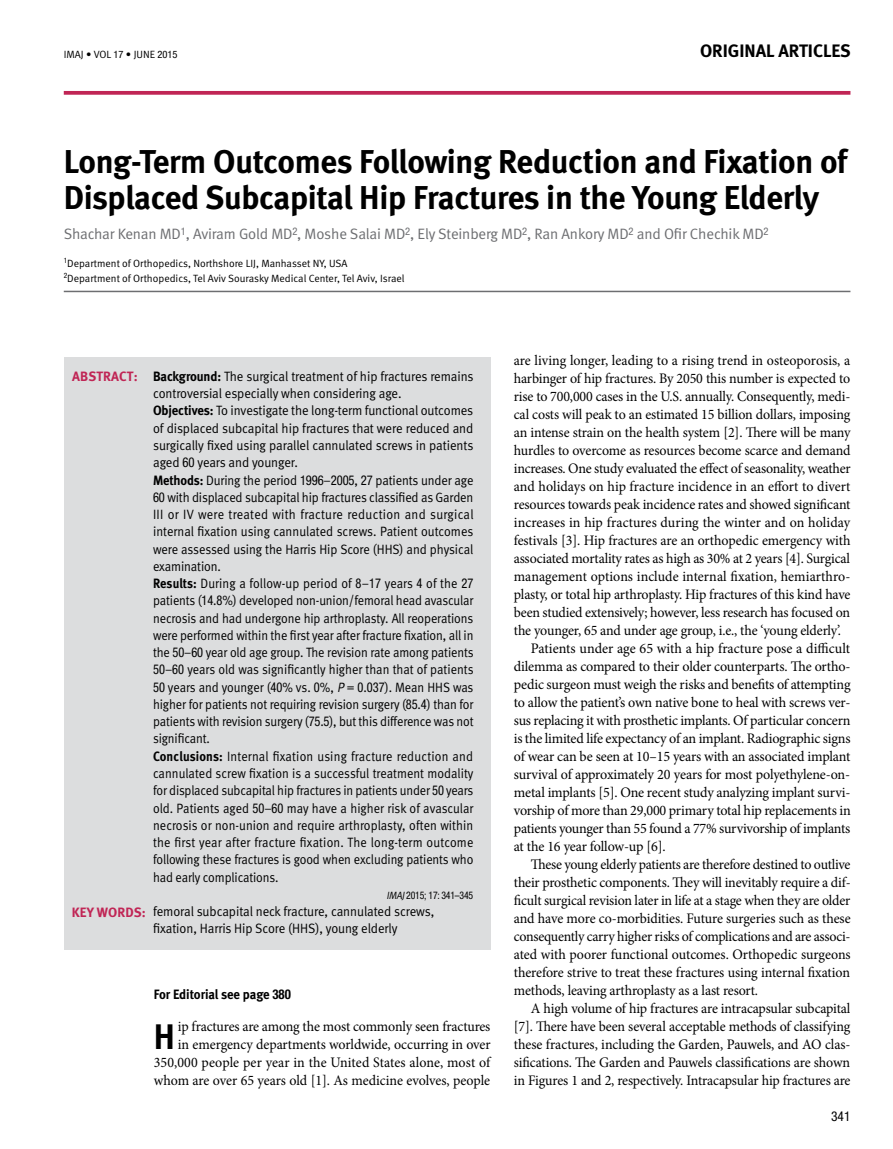
<style>
.page{position:relative;width:893px;height:1149px;background:#fff}
.page>*{position:absolute;margin:0;border:0;box-sizing:border-box;transform-origin:0 0}
.t1{font:700 35.4px "Meta";color:#000;scale:.96 1}
.t2{font:700 33px/36px "Meta";letter-spacing:-.01em;color:#000}
.t3{font:700 18px "Meta";color:#000}
.t4{font:15px "Meta Normal";letter-spacing:-.01em;color:#6d6e71}
.t5{font:14.55px/18px "Minion Pro";letter-spacing:-.01em;color:#000;text-align:right;scale:.96 1}
.t6{font:14.55px "Minion Pro";letter-spacing:-.01em;color:#000}
.t7{font:13.5px/17.2px "Meta Normal";letter-spacing:-.01em;color:#000;scale:.95 1}
.t8{font:700 13.5px "Meta";letter-spacing:-.01em;color:#000;scale:.95 1}
.t9{font:700 13.5px "Meta";letter-spacing:.01em;color:#c02555}
.t10{font:condensed 13.5px "Helvetica Neue";color:#000}
.t11{font:10.5px/15px "Meta Normal";color:#000}
.t12{font:condensed 10.5px "Helvetica Neue";letter-spacing:-.02em;color:#000;scale:.93 1}
.s1{font-family:"Helvetica Neue";font-stretch:condensed;font-size:10.2px}
.s2{font-family:"Meta";font-weight:700}
.s3{font-family:"Helvetica Neue";font-stretch:condensed}
.s4{font-style:italic}
.s5{font-family:"Meta Normal";font-style:italic;font-stretch:normal}
</style>
<div class="page">
<svg style="left:64px;top:91px;width:786px;height:4px;background:#c43460"></svg>
<div style="left:64px;top:357px;width:426px;height:593px;background:#dcddde"></div>
<hr style="left:64px;top:290px;width:786px;height:2px;background:#6d6e71">
<p class="t11" style="left:64px;top:46px;width:115px">IMAJ • VOL <span class="s1">17</span> • june <span class="s1">2015</span></p>
<p class="t3" style="left:700px;top:40px;width:152px">Original Articles</p>
<h2 class="t2" style="left:64px;top:143px;width:785px">Long-Term Outcomes Following Reduction and Fixation of<br>Displaced Subcapital Hip Fractures in the Young Elderly</h2>
<p class="t4" style="left:64px;top:225px;width:706px">Shachar Kenan MD<sup>1</sup>, Aviram Gold MD<sup>2</sup>, Moshe Salai MD<sup>2</sup>, Ely Steinberg MD<sup>2</sup>, Ran Ankory MD<sup>2</sup> and Ofir Chechik MD<sup>2</sup></p>
<p class="t11" style="left:64px;top:256px;width:342px"><sup>1</sup>Department of Orthopedics, Northshore LIJ, Manhasset NY, USA<br><sup>2</sup>Department of Orthopedics, Tel Aviv Sourasky Medical Center, Tel Aviv, Israel</p>
<p class="t9" style="left:72px;top:368px;width:67px">Ab stract:</p>
<p class="t9" style="left:72px;top:903px;width:76px">Key words:</p>
<p class="t7" style="left:153px;top:367px;width:339px"><span class="s2">Background:</span> The surgical treatment of hip fractures remains controversial especially when considering age.<br><span class="s2">Objectives:</span> To investigate the long-term functional outcomes of displaced subcapital hip fractures that were reduced and surgically fixed using parallel cannulated screws in patients aged <span class="s3">60</span> years and younger.<br><span class="s2">Methods:</span> During the period <span class="s3">1996</span>–<span class="s3">2005</span>, <span class="s3">27</span> patients under age <span class="s3">60</span> with displaced subcapital hip fractures classified as Garden III or IV were treated with fracture reduction and surgical internal fixation using cannulated screws. Patient outcomes were assessed using the Harris Hip Score (HHS) and physical examination.<br><span class="s2">Results:</span> During a follow-up period of <span class="s3">8</span>–<span class="s3">17</span> years <span class="s3">4</span> of the <span class="s3">27 </span>patients (<span class="s3">14</span>.<span class="s3">8</span>%) developed non-union/femoral head avascular necrosis and had undergone hip arthroplasty. All reoperations were performed within the first year after fracture fixation, all in the <span class="s3">50</span>–<span class="s3">60</span> year old age group. The revision rate among patients <span class="s3">50</span>–<span class="s3">60</span> years old was significantly higher than that of patients <span class="s3">50</span> years and younger (<span class="s3">40</span>% vs. <span class="s3">0</span>%, <span class="s4">P</span> = <span class="s3">0</span>.<span class="s3">037</span>). Mean HHS was higher for patients not requiring revision surgery (<span class="s3">85</span>.<span class="s3">4</span>) than for patients with revision surgery (<span class="s3">75</span>.<span class="s3">5</span>), but this difference was not significant.<br><span class="s2">Conclusions:</span> Internal fixation using fracture reduction and cannulated screw fixation is a successful treatment modality for displaced subcapital hip fractures in patients under <span class="s3">50</span> years old. Patients aged <span class="s3">50</span>–<span class="s3">60</span> may have a higher risk of avascular necrosis or non-union and require arthroplasty, often within the first year after fracture fixation. The long-term outcome following these fractures is good when excluding patients who had early complications.</p>
<p class="t12" style="left:386px;top:888px;width:95px"><span class="s5">IMAJ</span>2015; 17: 341–345</p>
<p class="t7" style="left:153px;top:902px;width:298px">femoral subcapital neck fracture, cannulated screws, fixation, Harris Hip Score (HHS), young elderly</p>
<p class="t8" style="left:154px;top:985px;width:146px">For Editorial see page <span class="s3">380</span></p>
<h1 class="t1" style="left:154px;top:1015px;width:24px">H</h1>
<p class="t5" style="left:154px;top:1017px;width:352px">ip fractures are among the most commonly seen fractures<br>in emergency departments worldwide, occurring in over 350,000 people per year in the United States alone, most of whom are over 65 years old [1]. As medicine evolves, people</p>
<p class="t5" style="left:514px;top:351px;width:352px">are living longer, leading to a rising trend in osteoporosis, a</p>
<p class="t5" style="left:514px;top:369px;width:352px">harbinger of hip fractures. By 2050 this number is expected to</p>
<p class="t5" style="left:514px;top:387px;width:352px">rise to 700,000 cases in the U.S. annually. Consequently, medi-</p>
<p class="t5" style="left:514px;top:405px;width:352px">cal costs will peak to an estimated 15 billion dollars, imposing</p>
<p class="t5" style="left:514px;top:423px;width:352px">an intense strain on the health system [2]. There will be many</p>
<p class="t5" style="left:514px;top:441px;width:352px">hurdles to overcome as resources become scarce and demand</p>
<p class="t5" style="left:514px;top:459px;width:352px">increases. One study evaluated the effect of seasonality, weather</p>
<p class="t5" style="left:514px;top:477px;width:352px">and holidays on hip fracture incidence in an effort to divert</p>
<p class="t5" style="left:514px;top:495px;width:352px">resources towards peak incidence rates and showed significant</p>
<p class="t5" style="left:514px;top:513px;width:352px">increases in hip fractures during the winter and on holiday</p>
<p class="t5" style="left:514px;top:531px;width:352px">festivals [3]. Hip fractures are an orthopedic emergency with</p>
<p class="t5" style="left:514px;top:549px;width:352px">associated mortality rates as high as 30% at 2 years [4]. Surgical</p>
<p class="t5" style="left:514px;top:567px;width:352px">management options include internal fixation, hemiarthro-</p>
<p class="t5" style="left:514px;top:585px;width:352px">plasty, or total hip arthroplasty. Hip fractures of this kind have</p>
<p class="t5" style="left:514px;top:603px;width:352px">been studied extensively; however, less research has focused on</p>
<p class="t5" style="left:514px;top:621px;width:342px">the younger, 65 and under age group, i.e., the ‘young elderly’.</p>
<p class="t6" style="left:531px;top:638px;width:321px">Patients under age 65 with a hip fracture pose a difficult</p>
<p class="t6" style="left:514px;top:656px;width:338px">dilemma as compared to their older counterparts. The ortho-</p>
<p class="t6" style="left:514px;top:674px;width:338px">pedic surgeon must weigh the risks and benefits of attempting</p>
<p class="t6" style="left:514px;top:692px;width:338px">to allow the patient’s own native bone to heal with screws ver-</p>
<p class="t6" style="left:514px;top:710px;width:338px">sus replacing it with prosthetic implants. Of particular concern</p>
<p class="t6" style="left:514px;top:728px;width:338px">is the limited life expectancy of an implant. Radiographic signs</p>
<p class="t6" style="left:514px;top:746px;width:338px">of wear can be seen at 10–15 years with an associated implant</p>
<p class="t6" style="left:514px;top:764px;width:338px">survival of approximately 20 years for most polyethylene-on-</p>
<p class="t6" style="left:514px;top:782px;width:338px">metal implants [5]. One recent study analyzing implant survi-</p>
<p class="t6" style="left:514px;top:800px;width:338px">vorship of more than 29,000 primary total hip replacements in</p>
<p class="t6" style="left:514px;top:818px;width:338px">patients younger than 55 found a 77% survivorship of implants</p>
<p class="t6" style="left:514px;top:836px;width:153px">at the 16 year follow-up [6].</p>
<p class="t5" style="left:531px;top:855px;width:334px">These young elderly patients are therefore destined to outlive</p>
<p class="t5" style="left:514px;top:873px;width:352px">their prosthetic components. They will inevitably require a dif-</p>
<p class="t5" style="left:514px;top:891px;width:352px">ficult surgical revision later in life at a stage when they are older</p>
<p class="t5" style="left:514px;top:909px;width:352px">and have more co-morbidities. Future surgeries such as these</p>
<p class="t5" style="left:514px;top:927px;width:352px">consequently carry higher risks of complications and are associ-</p>
<p class="t5" style="left:514px;top:945px;width:352px">ated with poorer functional outcomes. Orthopedic surgeons</p>
<p class="t5" style="left:514px;top:963px;width:352px">therefore strive to treat these fractures using internal fixation</p>
<p class="t5" style="left:514px;top:981px;width:256px">methods, leaving arthroplasty as a last resort.</p>
<p class="t5" style="left:531px;top:999px;width:334px">A high volume of hip fractures are intracapsular subcapital</p>
<p class="t5" style="left:514px;top:1017px;width:352px">[7]. There have been several acceptable methods of classifying</p>
<p class="t5" style="left:514px;top:1035px;width:352px">these fractures, including the Garden, Pauwels, and AO clas-</p>
<p class="t5" style="left:514px;top:1053px;width:352px">sifications. The Garden and Pauwels classifications are shown</p>
<p class="t5" style="left:514px;top:1071px;width:352px">in Figures 1 and 2, respectively. Intracapsular hip fractures are</p>
<p class="t10" style="left:831px;top:1108px;width:21px">341</p>
</div>
